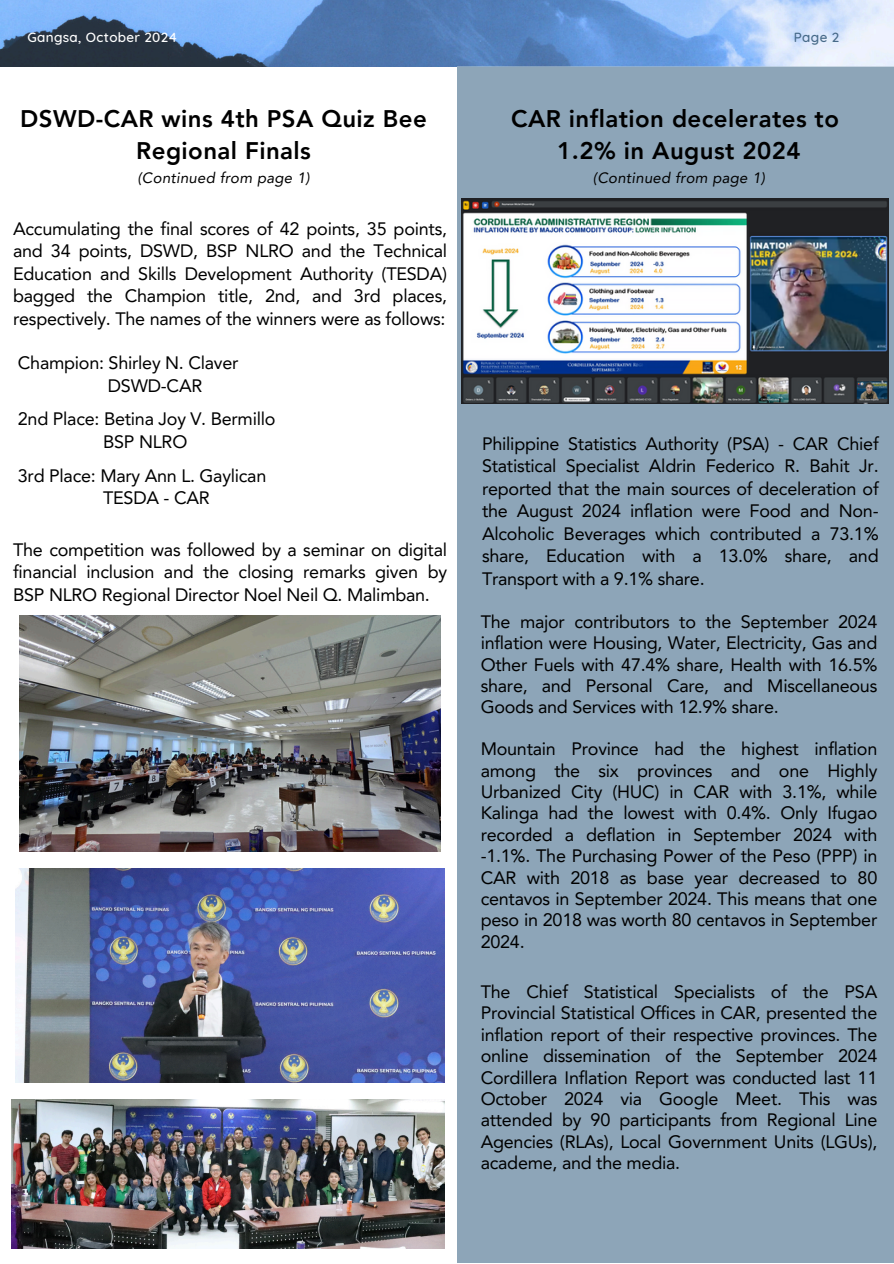
<style>
.page{position:relative;width:894px;height:1264px;background:#fff}
.page>*{position:absolute;margin:0;border:0;box-sizing:border-box;transform-origin:0 0}
.t1{font:800 24px/32.7px "Avenir LT Pro";letter-spacing:.02em;color:#000;text-align:center}
.t2{font:18px/21.3px "Avenir LT Pro";letter-spacing:-.015em;color:#000;text-align:justify}
.t3{font:italic 15px "Avenir LT Pro";letter-spacing:.02em;color:#000}
.t4{font:500 13.5px "Quicksand";letter-spacing:.025em;color:#fff}
.t5{font:500 13.5px "Quicksand";color:#476a89}
</style>
<div class="page">
<img style="left:0;top:0;width:893px;height:67px">
<div style="left:456px;top:66px;width:437px;height:1197px;background:#8da5b8"></div>
<img style="left:461px;top:199px;width:427px;height:205px">
<img style="left:11px;top:1099px;width:433px;height:149px">
<img style="left:15px;top:868px;width:429px;height:214px">
<img style="left:20px;top:615px;width:420px;height:236px">
<h2 class="t4" style="left:27px;top:28px;width:151px">Gangsa, October 2024</h2>
<h2 class="t5" style="left:793px;top:28px;width:47px">Page 2</h2>
<p class="t1" style="left:20px;top:104px;width:408px">DSWD-CAR wins 4th PSA Quiz Bee<br>Regional Finals</p>
<p class="t3" style="left:137px;top:171px;width:174px">(Continued from page 1)</p>
<p class="t2" style="left:13px;top:219px;width:435px;line-height:22.5px">Accumulating the final scores of 42 points, 35 points, and 34 points, DSWD, BSP NLRO and the Technical Education and Skills Development Authority (TESDA) bagged the Champion title, 2nd, and 3rd places, respectively. The names of the winners were as follows:</p>
<h1 class="t2" style="left:108px;top:353px;width:132px;line-height:22.5px;text-indent:-90px">Champion: Shirley N. Claver<br>DSWD-CAR</h1>
<p class="t2" style="left:18px;top:409px;width:259px;line-height:22.5px;text-align:center">2nd Place: Betina Joy V. Bermillo<br>BSP NLRO</p>
<h2 class="t2" style="left:103px;top:465px;width:165px;line-height:22.5px;text-indent:-85px">3rd Place: Mary Ann L. Gaylican<br>TESDA - CAR</h2>
<h2 class="t2" style="left:13px;top:540px;width:435px;line-height:22.5px">The competition was followed by a seminar on digital financial inclusion and the closing remarks given by BSP NLRO Regional Director Noel Neil Q. Malimban.</h2>
<h2 class="t1" style="left:511px;top:104px;width:329px">CAR inflation decelerates to<br>1.2% in August 2024</h2>
<h2 class="t3" style="left:592px;top:171px;width:174px">(Continued from page 1)</h2>
<h2 class="t2" style="left:482px;top:434px;width:398px;line-height:22.5px">Philippine Statistics Authority (PSA) - CAR Chief Statistical Specialist Aldrin Federico R. Bahit Jr. reported that the main sources of deceleration of the August 2024 inflation were Food and Non-Alcoholic Beverages which contributed a 73.1% share, Education with a 13.0% share, and Transport with a 9.1% share.</h2>
<h2 class="t2" style="left:480px;top:612px;width:398px">The major contributors to the September 2024 inflation were Housing, Water, Electricity, Gas and Other Fuels with 47.4% share, Health with 16.5% share, and Personal Care, and Miscellaneous Goods and Services with 12.9% share.</h2>
<h2 class="t2" style="left:480px;top:740px;width:398px">Mountain Province had the highest inflation among the six provinces and one Highly Urbanized City (HUC) in CAR with 3.1%, while Kalinga had the lowest with 0.4%. Only Ifugao recorded a deflation in September 2024 with -1.1%. The Purchasing Power of the Peso (PPP) in CAR with 2018 as base year decreased to 80 centavos in September 2024. This means that one peso in 2018 was worth 80 centavos in September 2024.</h2>
<p class="t2" style="left:480px;top:982px;width:398px">The Chief Statistical Specialists of the PSA Provincial Statistical Offices in CAR, presented the inflation report of their respective provinces. The online dissemination of the September 2024<br>Cordillera Inflation Report was conducted last 11<br>October 2024 via Google Meet. This was attended by 90 participants from Regional Line Agencies (RLAs), Local Government Units (LGUs), academe, and the media.</p>
</div>
